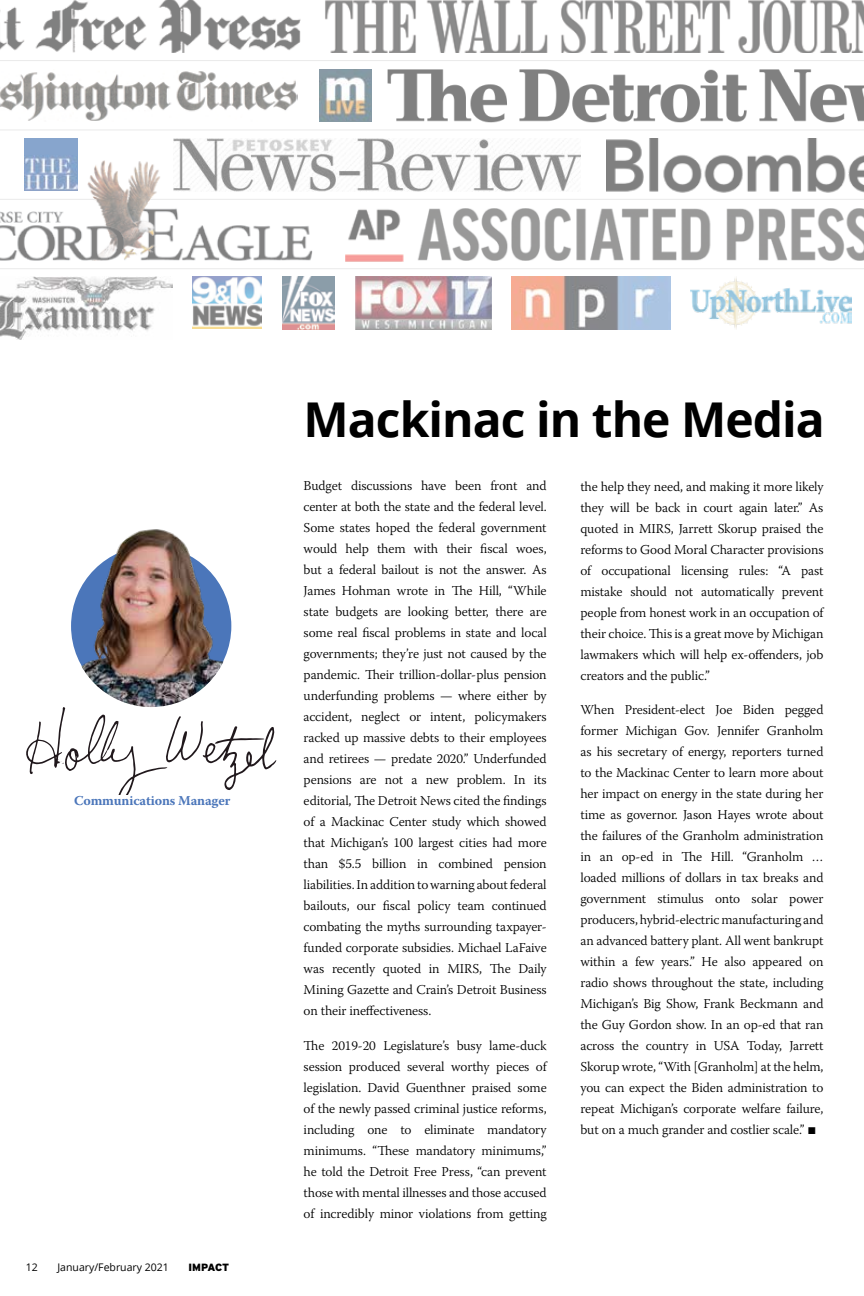
<style>
.page{position:relative;width:864px;height:1296px;background:#fff}
.page>*{position:absolute;margin:0;border:0;box-sizing:border-box;transform-origin:0 0}
.t1{font:700 48px "Open Sans";letter-spacing:-.02em;color:#000}
.t2{font:300 13.5px/21px "Warnock Pro";letter-spacing:-.01em;color:#000;text-align:justify}
.t3{font:700 13.5px "Warnock Pro";letter-spacing:-.01em;color:#4b76ba}
.t4{font:10.5px "Open Sans";color:#000}
.t5{font:900 10.5px "Interstate";letter-spacing:-.015em;color:#000}
.s1{font-family:"Apex Serif";font-weight:400}
</style>
<div class="page">
<svg style="left:26px;top:707px;width:250px;height:88px"></svg>
<img style="left:192px;top:276px;width:70px;height:53px">
<hr style="left:0;top:268px;width:864px;height:1px;background:#d5d5d5">
<img style="left:173px;top:138px;width:408px;height:53px">
<img style="left:355px;top:277px;width:137px;height:52px">
<img style="left:512px;top:277px;width:159px;height:52px">
<img style="left:325px;top:0;width:539px;height:53px">
<img style="left:282px;top:276px;width:53px;height:53px">
<img style="left:319px;top:69px;width:52px;height:52px">
<img style="left:25px;top:138px;width:52px;height:22px">
<img style="left:691px;top:277px;width:160px;height:52px">
<img style="left:0;top:276px;width:172px;height:63px">
<hr style="left:0;top:60px;width:864px;height:1px;background:#d5d5d5">
<hr style="left:0;top:129px;width:864px;height:1px;background:#d5d5d5">
<hr style="left:0;top:199px;width:864px;height:1px;background:#d5d5d5">
<img style="left:387px;top:69px;width:477px;height:53px">
<img style="left:0;top:71px;width:297px;height:50px">
<img style="left:607px;top:139px;width:257px;height:61px">
<img style="left:418px;top:209px;width:446px;height:52px">
<img style="left:345px;top:209px;width:58px;height:52px">
<img style="left:0;top:160px;width:312px;height:101px">
<img style="left:0;top:0;width:300px;height:52px">
<img style="left:71px;top:529px;width:160px;height:178px">
<p class="t3" style="left:74px;top:792px;width:158px">Communications Manager</p>
<p class="t4" style="left:26px;top:1260px;width:14px">12</p>
<p class="t4" style="left:57px;top:1260px;width:113px">January/February 2021</p>
<p class="t5" style="left:189px;top:1262px;width:42px">IMPACT</p>
<h1 class="t1" style="left:304px;top:386px;width:523px">Mackinac in the Media</h1>
<p class="t2" style="left:304px;top:475px;width:245px">Budget discussions have been front and center at both the state and the federal level.<br>Some states hoped the federal government would help them with their fiscal woes, but a federal bailout is not the answer. As James Hohman wrote in The Hill, “While state budgets are looking better, there are some real fiscal problems in state and local governments; they’re just not caused by the pandemic. Their trillion-dollar-plus pension underfunding problems — where either by accident, neglect or intent, policymakers racked up massive debts to their employees and retirees — predate 2020.” Underfunded pensions are not a new problem. In its editorial, The Detroit News cited the findings of a Mackinac Center study which showed that Michigan’s 100 largest cities had more than $5.5 billion in combined pension liabilities. In addition to warning about federal bailouts, our fiscal policy team continued combating the myths surrounding taxpayer&shy;funded corporate subsidies. Michael LaFaive was recently quoted in MIRS, The Daily Mining Gazette and Crain’s Detroit Business on their ineffectiveness.</p>
<p class="t2" style="left:304px;top:1035px;width:245px">The 2019-20 Legislature’s busy lame-duck session produced several worthy pieces of legislation. David Guenthner praised some of the newly passed criminal justice reforms, including one to eliminate mandatory minimums. “These mandatory minimums,” he told the Detroit Free Press, “can prevent those with mental illnesses and those accused of incredibly minor violations from getting</p>
<p class="t2" style="left:580px;top:475px;width:245px">the help they need, and making it more likely they will be back in court again later.” As quoted in MIRS, Jarrett Skorup praised the reforms to Good Moral Character provisions of occupational licensing rules: “A past mistake should not automatically prevent people from honest work in an occupation of their choice. This is a great move by Michigan lawmakers which will help ex-offenders, job creators and the public.”</p>
<p class="t2" style="left:580px;top:699px;width:245px">When President-elect Joe Biden pegged former Michigan Gov. Jennifer Granholm as his secretary of energy, reporters turned to the Mackinac Center to learn more about her impact on energy in the state during her time as governor. Jason Hayes wrote about the failures of the Granholm administration in an op-ed in The Hill. “Granholm … loaded millions of dollars in tax breaks and government stimulus onto solar power producers, hybrid-electric manufacturing and an advanced battery plant. All went bankrupt within a few years.” He also appeared on radio shows throughout the state, including Michigan’s Big Show, Frank Beckmann and the Guy Gordon show. In an op-ed that ran across the country in USA Today, Jarrett Skorup wrote, “With [Granholm] at the helm, you can expect the Biden administration to repeat Michigan’s corporate welfare failure, but on a much grander and costlier scale.” <span class="s1">¬</span></p>
</div>
